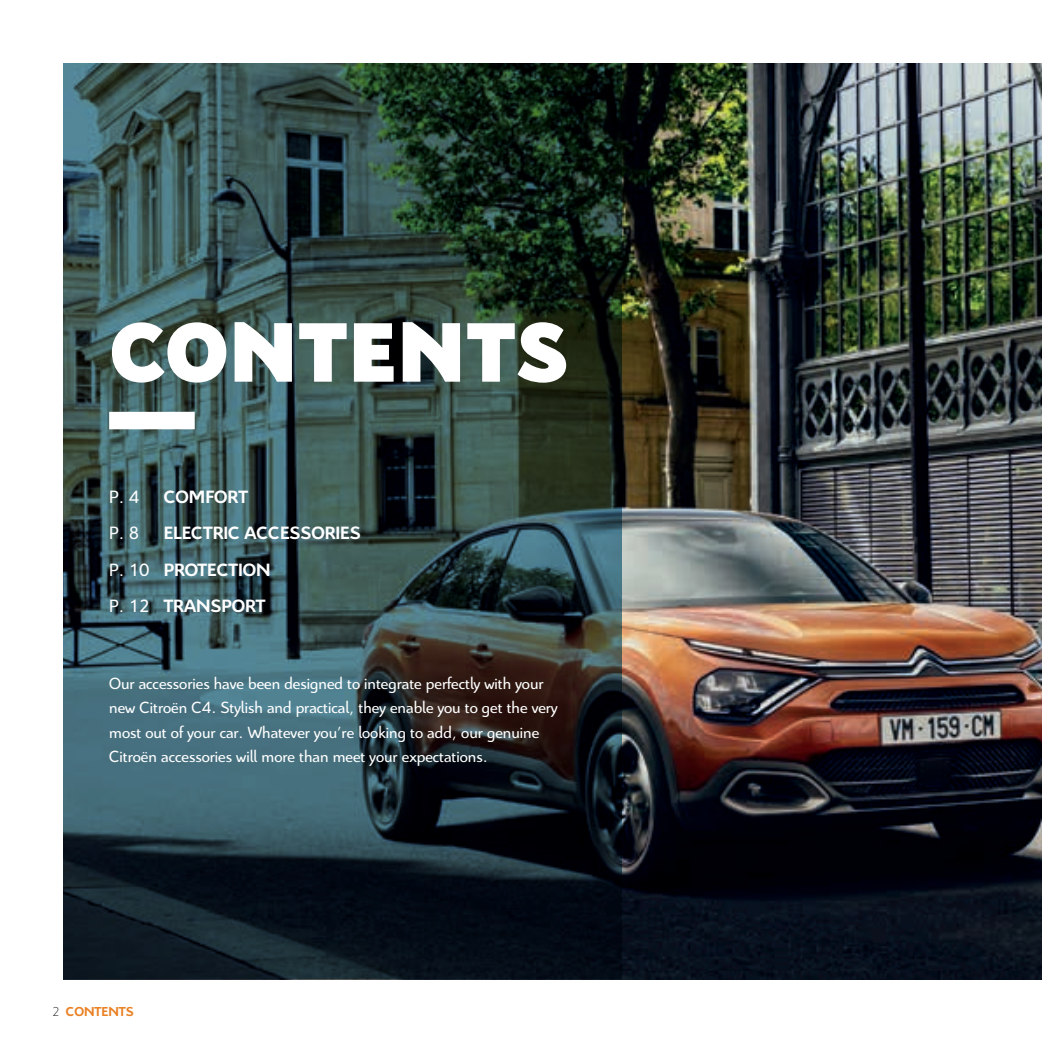
<style>
.page{position:relative;width:1042px;height:1042px;background:#fff}
.page>*{position:absolute;margin:0;border:0;box-sizing:border-box;transform-origin:0 0}
.t1{font:900 91px "Citroen";color:#fff}
.t2{font:700 19.25px/36.2px "Citroen";color:#fff}
.t3{font:19.25px "Citroen";color:#fff}
.t4{font:17.5px/24.5px "Citroen";color:#fff}
.t5{font:700 14px "Citroen";color:#ea8023}
.s1{font-weight:400}
.s2{font-weight:300;color:#231f20}
</style>
<div class="page">
<img style="left:63px;top:63px;width:979px;height:917px">
<svg style="left:63px;top:63px;width:559px;height:916px;background:#2b4142"></svg>
<div style="left:109px;top:412px;width:86px;height:17px;background:#fff"></div>
<h1 class="t1" style="left:109px;top:286px;width:461px">CONTENTS</h1>
<p class="t3" style="left:109px;top:484px;width:31px">P. 4</p>
<p class="t2" style="left:164px;top:478px;width:86px">COMFORT</p>
<p class="t3" style="left:109px;top:520px;width:31px">P. 8</p>
<p class="t2" style="left:109px;top:514px;width:253px;text-indent:55px">ELECTRIC ACCESSORIES<br><span class="s1">P. 10</span> PROTECTION<br><span class="s1">P. 12</span> TRANSPORT</p>
<p class="t4" style="left:109px;top:670px;width:450px">Our accessories have been designed to integrate perfectly with your new Citroën C4. Stylish and practical, they enable you to get the very most out of your car. Whatever you’re looking to add, our genuine Citroën accessories will more than meet your expectations.</p>
<p class="t5" style="left:52px;top:1001px;width:83px"><span class="s2">2</span> CONTENTS</p>
</div>
